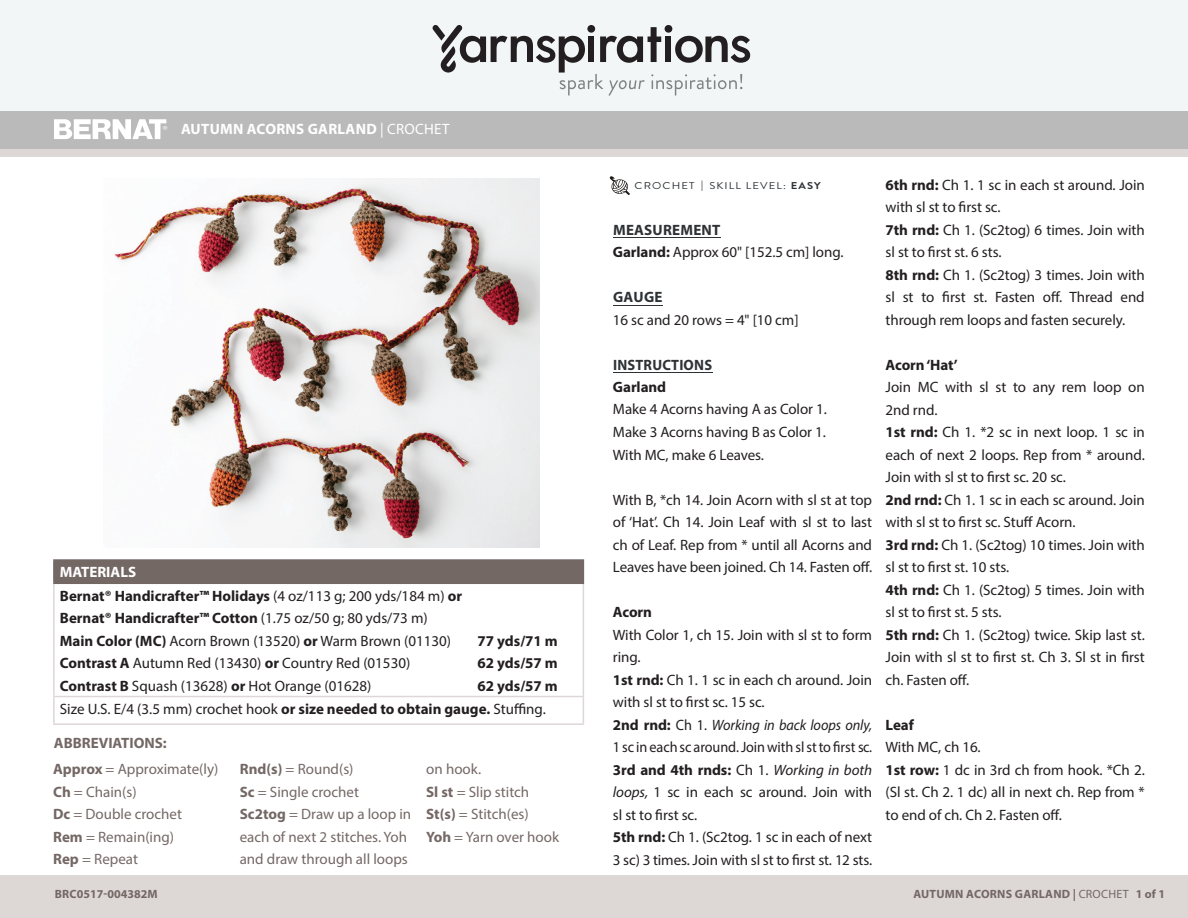
<style>
.page{position:relative;width:1188px;height:918px;background:#fff}
.page>*{position:absolute;margin:0;border:0;box-sizing:border-box;transform-origin:0 0}
.t1{font:15px/22.5px "Myriad Pro";letter-spacing:-.005em;color:#231f20}
.t2{font:15px/22.5px "Myriad Pro";color:#746865}
.Pattern_Title{font:700 15px "Myriad Pro";letter-spacing:.02em;color:#fff}
.t3{font:700 15px "Myriad Pro";color:#231f20}
.t4{font:700 15px "Myriad Pro";color:#746865}
.t5{font:700 12px "Myriad Pro";letter-spacing:.02em;color:#746865}
.t6{font:700 12px "Myriad Pro";color:#746865}
.t7{font:9.9px "Brandon Grotesque";letter-spacing:.1em;color:#2c3034;scale:1.14 1}
.s1{font-weight:400}
.s2{font-weight:700;color:#fff}
.s3{font-weight:700}
.s4{font-weight:700;color:#2e3236}
.s5{font-style:italic}
</style>
<div class="page">
<div style="left:0;top:111px;width:1188px;height:38px;background:#bababa"></div>
<div style="left:0;top:0;width:1188px;height:111px;background:#f3f6f7"></div>
<svg style="left:433px;top:25px;width:318px;height:71px"></svg>
<div style="left:0;top:149px;width:1188px;height:769px;background:#ddd7d6"></div>
<div style="left:0;top:157px;width:1188px;height:717px;background:#fff"></div>
<div style="left:54px;top:560px;width:529px;height:23px;background:#746865"></div>
<hr style="left:53px;top:561px;width:2px;height:22px;background:#746865">
<svg style="left:583px;top:561px;width:1px;height:22px"></svg>
<hr style="left:53px;top:559px;width:531px;height:2px;background:#746865">
<hr style="left:53px;top:584px;width:2px;height:112px;background:#ddd7d6">
<hr style="left:583px;top:584px;width:1px;height:112px;background:#ddd7d6">
<hr style="left:53px;top:583px;width:531px;height:1px;background:#746865">
<hr style="left:53px;top:697px;width:2px;height:26px;background:#ddd7d6">
<svg style="left:583px;top:697px;width:1px;height:26px"></svg>
<hr style="left:53px;top:696px;width:531px;height:1px;background:#ddd7d6">
<hr style="left:53px;top:723px;width:531px;height:2px;background:#ddd7d6">
<hr style="left:613px;top:372px;width:99px;height:1px;background:#2e3236">
<hr style="left:613px;top:305px;width:50px;height:1px;background:#2e3236">
<hr style="left:613px;top:237px;width:107px;height:1px;background:#2e3236">
<svg style="left:54px;top:119px;width:113px;height:20px"></svg>
<img style="left:114px;top:179px;width:425px;height:368px">
<svg style="left:610px;top:176px;width:20px;height:19px"></svg>
<p class="Pattern_Title" style="left:181px;top:119px;width:270px">AUTUMN ACORNS GARLAND <span class="s1">| CROCHET</span></p>
<p class="Pattern_Title" style="left:181px;top:121px;width:204px">STARLETTE SHAWL <span class="s1">| C OCHET</span></p>
<p class="t1" style="left:60px;top:561px;width:404px"><span class="s2">MATERIALS<br></span><span class="s3">Bernat® Handicrafter™ Holidays</span> (4 oz/113 g; 200 yds/184 m) <span class="s3">or Bernat® Handicrafter™ Cotton</span> (1.75 oz/50 g; 80 yds/73 m)<br><span class="s3">Main Color (MC)</span> Acorn Brown (13520) <span class="s3">or</span> Warm Brown (01130)</p>
<p class="t3" style="left:478px;top:631px;width:82px">77 yds/71 m</p>
<p class="t1" style="left:60px;top:652px;width:352px"><span class="s3">Contrast A</span> Autumn Red (13430) <span class="s3">or</span> Country Red (01530)</p>
<p class="t3" style="left:478px;top:653px;width:82px">62 yds/57 m</p>
<p class="t1" style="left:60px;top:674px;width:313px"><span class="s3">Contrast B</span> Squash (13628) <span class="s3">or</span> Hot Orange (01628)</p>
<p class="t1" style="left:60px;top:674px;width:499px;line-height:23.2px;text-indent:418px"><span class="s3">62 yds/57 m<br></span>Size U.S. E/4 (3.5 mm) crochet hook <span class="s3">or size needed to obtain gauge.</span> Stuffing.</p>
<p class="t4" style="left:54px;top:734px;width:114px">ABBREVIATIONS:</p>
<p class="t2" style="left:53px;top:758px;width:167px"><span class="s3">Approx</span> = Approximate(ly)<br><span class="s3">Ch</span> = Chain(s)<br><span class="s3">Dc</span> = Double crochet<br><span class="s3">Rem</span> = Remain(ing)<br><span class="s3">Rep</span> = Repeat</p>
<p class="t2" style="left:240px;top:758px;width:173px"><span class="s3">Rnd(s)</span> = Round(s)<br><span class="s3">Sc</span> = Single crochet<br><span class="s3">Sc2tog</span> = Draw up a loop in each of next 2 stitches. Yoh and draw through all loops</p>
<p class="t2" style="left:426px;top:758px;width:134px">on hook.<br><span class="s3">Sl st</span> = Slip stitch<br><span class="s3">St(s)</span> = Stitch(es)<br><span class="s3">Yoh</span> = Yarn over hook</p>
<p class="t6" style="left:55px;top:886px;width:105px">BRC0517-004382M</p>
<p class="t7" style="left:635px;top:179px;width:165px">CROCHET <span class="s3">|</span> SKILL LEVEL: <span class="s3">EASY</span></p>
<p class="t1" style="left:613px;top:218px;width:232px"><span class="s4">MEASUREMENT<br></span><span class="s3">Garland:</span> Approx 60" [152.5 cm] long.</p>
<p class="t1" style="left:613px;top:286px;width:187px"><span class="s4">GAUGE<br></span>16 sc and 20 rows = 4" [10 cm]</p>
<p class="t1" style="left:613px;top:354px;width:215px"><span class="s4">INSTRUCTIONS<br></span><span class="s3">Garland<br></span>Make 4 Acorns having A as Color 1.</p>
<p class="t1" style="left:613px;top:421px;width:214px">Make 3 Acorns having B as Color 1.<br>With MC, make 6 Leaves.</p>
<p class="t1" style="left:613px;top:488px;width:261px;text-align:justify">With B, *ch 14. Join Acorn with sl st at top of ‘Hat’. Ch 14. Join Leaf with sl st to last ch of Leaf. Rep from * until all Acorns and Leaves have been joined. Ch 14. Fasten off.</p>
<p class="t1" style="left:613px;top:601px;width:261px"><span class="s3">Acorn<br></span>With Color 1, ch 15. Join with sl st to form ring.<br><span class="s3">1st rnd:</span> Ch 1. 1 sc in each ch around. Join with sl st to first sc. 15 sc.<br><span class="s3">2nd rnd:</span> Ch 1. <span class="s5">Working in back loops only,<br></span>1 sc in each sc around. Join with sl st to first sc.<br><span class="s3">3rd and 4th rnds:</span> Ch 1. <span class="s5">Working in both loops,</span> 1 sc in each sc around. Join with sl st to first sc.<br><span class="s3">5th rnd:</span> Ch 1. (Sc2tog. 1 sc in each of next<br>3 sc) 3 times. Join with sl st to first st. 12 sts.</p>
<p class="t1" style="left:886px;top:173px;width:261px"><span class="s3">6th rnd:</span> Ch 1. 1 sc in each st around. Join with sl st to first sc.<br><span class="s3">7th rnd:</span> Ch 1. (Sc2tog) 6 times. Join with sl st to first st. 6 sts.<br><span class="s3">8th rnd:</span> Ch 1. (Sc2tog) 3 times. Join with sl st to first st. Fasten off. Thread end through rem loops and fasten securely.</p>
<p class="t1" style="left:886px;top:353px;width:261px"><span class="s3">Acorn ‘Hat’<br></span>Join MC with sl st to any rem loop on<br>2nd rnd.<br><span class="s3">1st rnd:</span> Ch 1. *2 sc in next loop. 1 sc in each of next 2 loops. Rep from * around.<br>Join with sl st to first sc. 20 sc.<br><span class="s3">2nd rnd:</span> Ch 1. 1 sc in each sc around. Join with sl st to first sc. Stuff Acorn.<br><span class="s3">3rd rnd:</span> Ch 1. (Sc2tog) 10 times. Join with sl st to first st. 10 sts.<br><span class="s3">4th rnd:</span> Ch 1. (Sc2tog) 5 times. Join with sl st to first st. 5 sts.<br><span class="s3">5th rnd:</span> Ch 1. (Sc2tog) twice. Skip last st.<br>Join with sl st to first st. Ch 3. Sl st in first ch. Fasten off.</p>
<p class="t1" style="left:886px;top:713px;width:261px"><span class="s3">Leaf<br></span>With MC, ch 16.<br><span class="s3">1st row:</span> 1 dc in 3rd ch from hook. *Ch 2. (Sl st. Ch 2. 1 dc) all in next ch. Rep from * to end of ch. Ch 2. Fasten off.</p>
<p class="t5" style="left:914px;top:886px;width:253px">AUTUMN ACORNS GARLAND | <span class="s1">CROCHET</span> 1 of 1</p>
<p class="t5" style="left:846px;top:887px;width:289px">GRANNY STRAWBERRY DISHCLOTH | <span class="s1">CROCHET 1 of 1</span></p>
</div>
